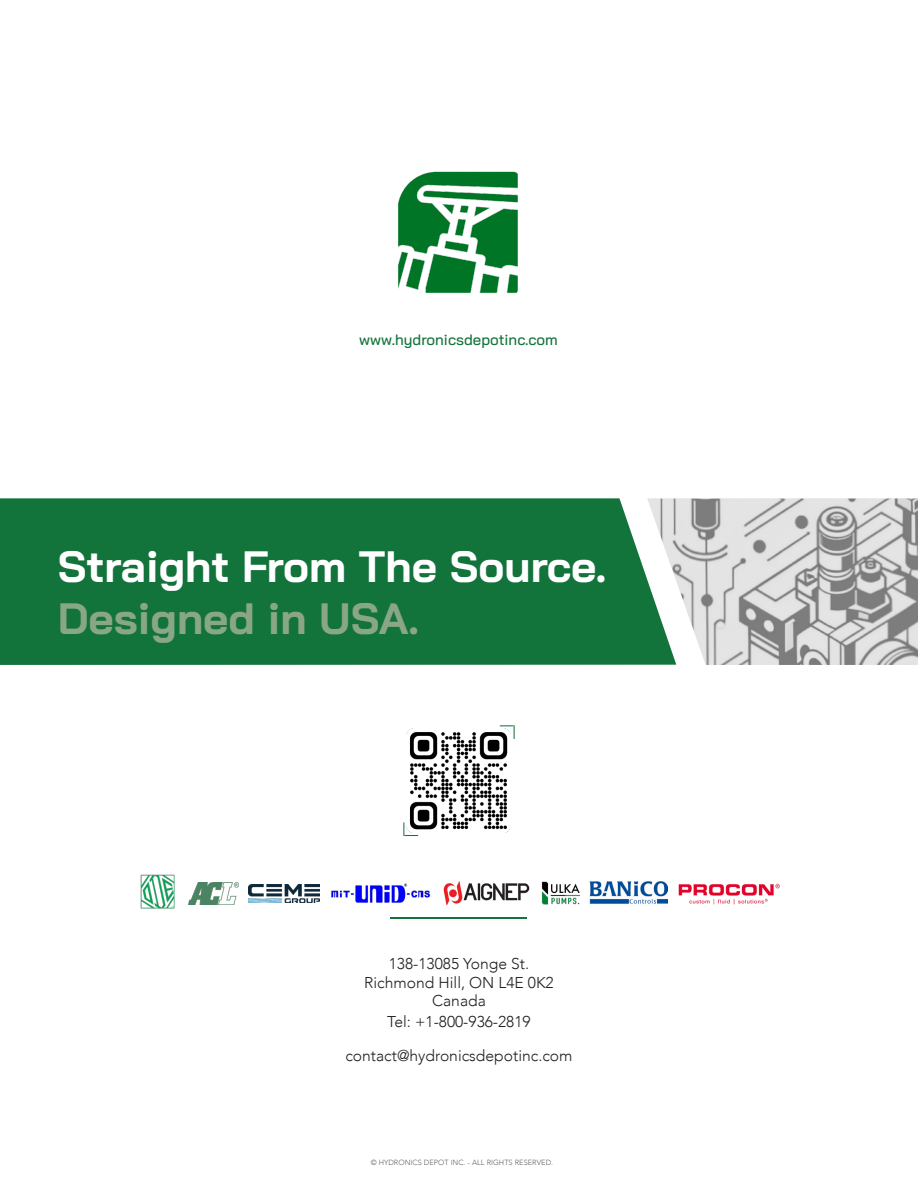
<style>
.page{position:relative;width:918px;height:1188px;background:#fff}
.page>*{position:absolute;margin:0;border:0;box-sizing:border-box;transform-origin:0 0}
.t1{font:700 43.8px "Bai Jamjuree";color:#fff}
.t2{font:700 43.8px "Bai Jamjuree";color:#89a786}
.t3{font:300 15.6px "Avenir";color:#231f20}
.t4{font:500 15px "Bai Jamjuree";color:#12743b}
.t5{font:300 7.5px "Avenir";color:#636366}
</style>
<div class="page">
<div style="left:0;top:498px;width:676px;height:167px;background:#12743b"></div>
<img style="left:647px;top:499px;width:271px;height:166px">
<hr style="left:391px;top:918px;width:136px;height:1px;background:#12743b">
<img style="left:398px;top:171px;width:120px;height:122px">
<img style="left:406px;top:729px;width:105px;height:104px">
<svg style="left:500px;top:725px;width:15px;height:14px"></svg>
<svg style="left:403px;top:822px;width:15px;height:14px"></svg>
<img style="left:443px;top:882px;width:87px;height:22px">
<img style="left:248px;top:885px;width:72px;height:17px">
<img style="left:331px;top:883px;width:100px;height:20px">
<img style="left:188px;top:882px;width:50px;height:22px">
<img style="left:140px;top:874px;width:35px;height:35px">
<img style="left:542px;top:881px;width:38px;height:24px">
<img style="left:590px;top:882px;width:77px;height:22px">
<img style="left:678px;top:883px;width:102px;height:22px">
<p class="t4" style="left:359px;top:331px;width:200px">www.hydronicsdepotinc.com</p>
<p class="t1" style="left:58px;top:541px;width:550px">Straight From The Source.</p>
<p class="t2" style="left:58px;top:594px;width:363px">Designed in USA.</p>
<p class="t3" style="left:389px;top:955px;width:142px">138-13085 Yonge St.</p>
<p class="t3" style="left:364px;top:973px;width:191px">Richmond Hill, ON L4E 0K2</p>
<p class="t3" style="left:432px;top:992px;width:55px">Canada</p>
<p class="t3" style="left:387px;top:1013px;width:145px">Tel: +1-800-936-2819</p>
<p class="t3" style="left:345px;top:1046px;width:229px">contact@hydronicsdepotinc.com</p>
<p class="t5" style="left:371px;top:1158px;width:184px">© HYDRONICS DEPOT INC. - ALL RIGHTS RESERVED.</p>
</div>
